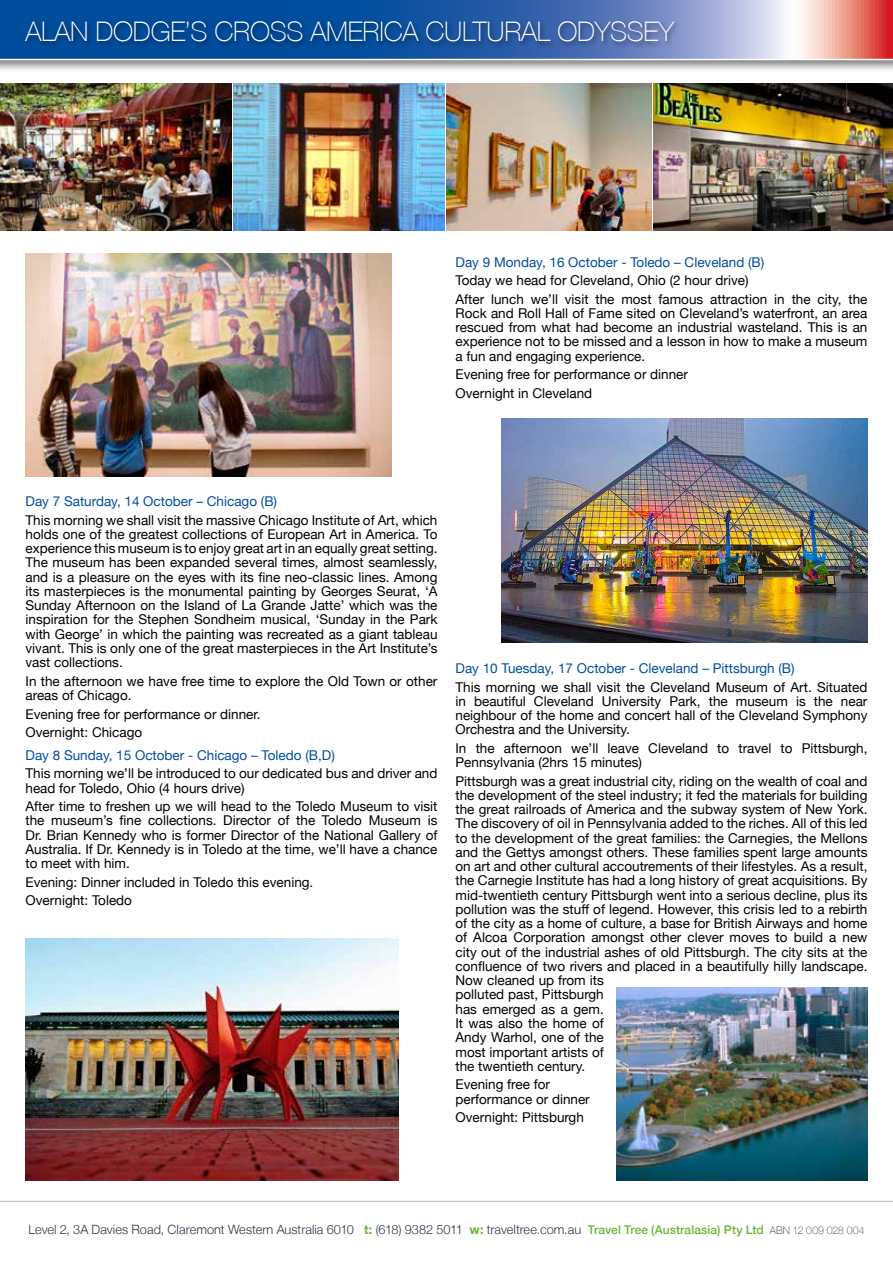
<style>
.page{position:relative;width:893px;height:1263px;background:#fff}
.page>*{position:absolute;margin:0;border:0;box-sizing:border-box;transform-origin:0 0}
.t1{font:100 27px "Helvetica Neue LT";letter-spacing:-.01em;color:#fff}
.t2{font:13.5px/14.2px "Helvetica Neue";color:#000}
.t3{font:13.5px "Helvetica Neue";color:#004d9d}
.t4{font:300 12.75px "Helvetica Neue LT";color:#2c3946}
.s1{font-weight:700;color:#6cb535}
.s2{font-weight:500;font-size:12px;color:#6cb535}
.s3{font-weight:100;font-size:10.5px}
</style>
<div class="page">
<img style="left:447px;top:84px;width:204px;height:146px">
<img style="left:234px;top:84px;width:211px;height:146px">
<img style="left:0;top:84px;width:232px;height:146px">
<img style="left:653px;top:84px;width:240px;height:146px">
<div style="left:0;top:0;width:893px;height:73px;background:#000;opacity:.5"></div>
<svg style="left:0;top:0;width:893px;height:60px;background:#637db0"></svg>
<div style="left:23px;top:19px;width:657px;height:29px;background:#000;opacity:.51"></div>
<img style="left:26px;top:939px;width:373px;height:241px">
<img style="left:26px;top:254px;width:365px;height:223px">
<img style="left:502px;top:419px;width:365px;height:223px">
<img style="left:617px;top:988px;width:250px;height:192px">
<hr style="left:0;top:1201px;width:893px;height:1px;background:#bababa">
<h1 class="t1" style="left:26px;top:16px;width:650px">ALAN DODGE’S CROSS AMERICA CULTURAL ODYSSEY</h1>
<p class="t3" style="left:455px;top:252px;width:310px">Day 9 Monday, 16 October - Toledo – Cleveland (B)</p>
<p class="t2" style="left:455px;top:272px;width:413px;line-height:18.5px">Today we head for Cleveland, Ohio (2 hour drive)<br>After lunch we’ll visit the most famous attraction in the city, the</p>
<p class="t2" style="left:455px;top:307px;width:413px;text-align:justify">Rock and Roll Hall of Fame sited on Cleveland’s waterfront, an area rescued from what had become an industrial wasteland. This is an experience not to be missed and a lesson in how to make a museum a fun and engaging experience.</p>
<p class="t2" style="left:455px;top:366px;width:234px;line-height:18.5px">Evening free for performance or dinner<br>Overnight in Cleveland</p>
<p class="t3" style="left:26px;top:492px;width:253px">Day 7 Saturday, 14 October – Chicago (B)</p>
<p class="t2" style="left:26px;top:513px;width:413px;text-align:justify">This morning we shall visit the massive Chicago Institute of Art, which holds one of the greatest collections of European Art in America. To experience this museum is to enjoy great art in an equally great setting.<br>The museum has been expanded several times, almost seamlessly, and is a pleasure on the eyes with its fine neo-classic lines. Among its masterpieces is the monumental painting by Georges Seurat, ‘A Sunday Afternoon on the Island of La Grande Jatte’ which was the inspiration for the Stephen Sondheim musical, ‘Sunday in the Park with George’ in which the painting was recreated as a giant tableau vivant. This is only one of the great masterpieces in the Art Institute’s vast collections.</p>
<p class="t2" style="left:26px;top:675px;width:413px">In the afternoon we have free time to explore the Old Town or other areas of Chicago.</p>
<p class="t2" style="left:26px;top:705px;width:237px;line-height:18.5px">Evening free for performance or dinner.<br>Overnight: Chicago</p>
<p class="t3" style="left:26px;top:745px;width:311px">Day 8 Sunday, 15 October - Chicago – Toledo (B,D)</p>
<p class="t2" style="left:26px;top:767px;width:413px">This morning we’ll be introduced to our dedicated bus and driver and head for Toledo, Ohio (4 hours drive)</p>
<p class="t2" style="left:26px;top:800px;width:413px;text-align:justify">After time to freshen up we will head to the Toledo Museum to visit the museum’s fine collections. Director of the Toledo Museum is Dr. Brian Kennedy who is former Director of the National Gallery of Australia. If Dr. Kennedy is in Toledo at the time, we’ll have a chance to meet with him.</p>
<p class="t2" style="left:26px;top:873px;width:289px;line-height:18.5px">Evening: Dinner included in Toledo this evening.<br>Overnight: Toledo</p>
<p class="t3" style="left:455px;top:658px;width:341px">Day 10 Tuesday, 17 October - Cleveland – Pittsburgh (B)</p>
<p class="t2" style="left:455px;top:680px;width:413px;text-align:justify">This morning we shall visit the Cleveland Museum of Art. Situated in beautiful Cleveland University Park, the museum is the near neighbour of the home and concert hall of the Cleveland Symphony Orchestra and the University.</p>
<p class="t2" style="left:455px;top:742px;width:413px">In the afternoon we’ll leave Cleveland to travel to Pittsburgh,<br>Pennsylvania (2hrs 15 minutes)</p>
<p class="t2" style="left:455px;top:774px;width:413px">Pittsburgh was a great industrial city, riding on the wealth of coal and the development of the steel industry; it fed the materials for building the great railroads of America and the subway system of New York.<br>The discovery of oil in Pennsylvania added to the riches. All of this led to the development of the great families: the Carnegies, the Mellons and the Gettys amongst others. These families spent large amounts on art and other cultural accoutrements of their lifestyles. As a result, the Carnegie Institute has had a long history of great acquisitions. By mid-twentieth century Pittsburgh went into a serious decline, plus its pollution was the stuff of legend. However, this crisis led to a rebirth of the city as a home of culture, a base for British Airways and home of Alcoa Corporation amongst other clever moves to build a new city out of the industrial ashes of old Pittsburgh. The city sits at the confluence of two rivers and placed in a beautifully hilly landscape.<br>Now cleaned up from its<br>polluted past, Pittsburgh<br>has emerged as a gem.<br>It was also the home of<br>Andy Warhol, one of the<br>most important artists of<br>the twentieth century.</p>
<p class="t2" style="left:455px;top:1078px;width:136px">Evening free for performance or dinner</p>
<p class="t2" style="left:455px;top:1111px;width:130px">Overnight: Pittsburgh</p>
<p class="t4" style="left:28px;top:1222px;width:838px">Level 2, 3A Davies Road, Claremont Western Australia 6010 <span class="s1">t:</span> (618) 9382 5011 <span class="s1">w:</span> traveltree.com.au <span class="s2">Travel Tree (Australasia) Pty Ltd</span> <span class="s3">ABN 12 009 028 004</span></p>
</div>
